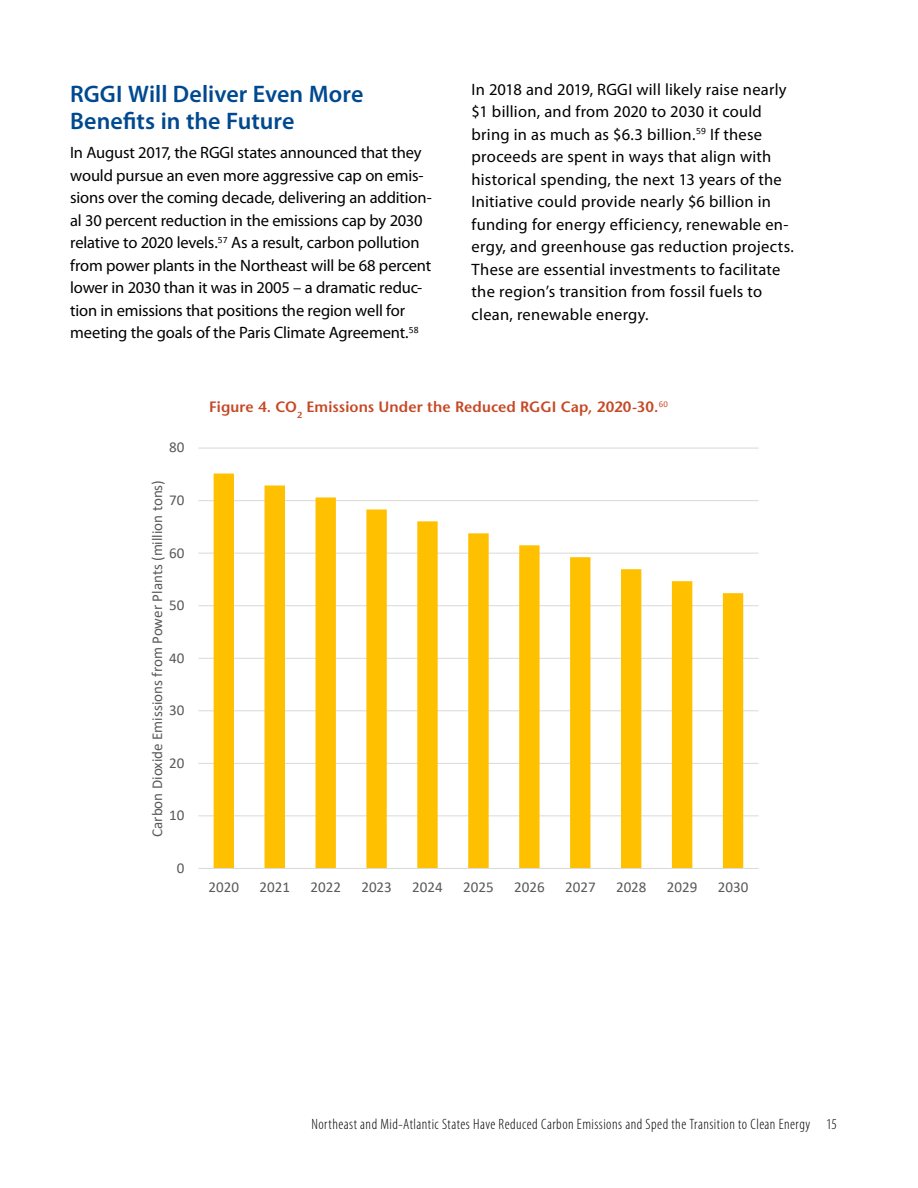
<style>
.page{position:relative;width:918px;height:1188px;background:#fff}
.page>*{position:absolute;margin:0;border:0;box-sizing:border-box;transform-origin:0 0}
.t1{font:600 24px/27px "Myriad Pro";letter-spacing:.005em;color:#004990}
.t2{font:16.5px/22.5px "Myriad Pro";color:#000}
.t3{font:15px "Calibri";color:#595959}
.t4{font:300 condensed 15px "Myriad Pro";letter-spacing:.03em;color:#000}
.t5{font:600 15px "Stone Sans";letter-spacing:.005em;color:#c54a26}
</style>
<div class="page">
<hr style="left:198px;top:816px;width:561px;height:1px;background:#d9d9d9">
<hr style="left:198px;top:763px;width:561px;height:1px;background:#d9d9d9">
<hr style="left:198px;top:710px;width:561px;height:1px;background:#d9d9d9">
<hr style="left:198px;top:658px;width:561px;height:1px;background:#d9d9d9">
<hr style="left:198px;top:605px;width:561px;height:1px;background:#d9d9d9">
<hr style="left:198px;top:553px;width:561px;height:1px;background:#d9d9d9">
<hr style="left:198px;top:500px;width:561px;height:1px;background:#d9d9d9">
<hr style="left:198px;top:448px;width:561px;height:1px;background:#d9d9d9">
<svg style="left:214px;top:474px;width:529px;height:394px"></svg>
<hr style="left:198px;top:868px;width:561px;height:1px;background:#d9d9d9">
<h1 class="t1" style="left:70px;top:80px;width:295px">RGGI Will Deliver Even More<br>Benefits in the Future</h1>
<p class="t2" style="left:70px;top:141px;width:363px">In August 2017, the RGGI states announced that they would pursue an even more aggressive cap on emis&shy;sions over the coming decade, delivering an addition&shy;al 30 percent reduction in the emissions cap by 2030 relative to 2020 levels.<sup>57</sup> As a result, carbon pollution from power plants in the Northeast will be 68 percent lower in 2030 than it was in 2005 – a dramatic reduc&shy;tion in emissions that positions the region well for meeting the goals of the Paris Climate Agreement.<sup>58</sup></p>
<p class="t2" style="left:472px;top:78px;width:324px">In 2018 and 2019, RGGI will likely raise nearly $1 billion, and from 2020 to 2030 it could bring in as much as $6.3 billion.<sup>59</sup> If these proceeds are spent in ways that align with historical spending, the next 13 years of the Initiative could provide nearly $6 billion in funding for energy efficiency, renewable en&shy;ergy, and greenhouse gas reduction projects.<br>These are essential investments to facilitate the region’s transition from fossil fuels to clean, renewable energy.</p>
<p class="t3" style="left:169px;top:437px;width:17px">80</p>
<p class="t3" style="left:147px;top:837px;width:358px;rotate:-90deg">Carbon Dioxide Emissions from Power Plants (million tons)</p>
<p class="t3" style="left:169px;top:490px;width:17px">70</p>
<p class="t3" style="left:169px;top:542px;width:17px">60</p>
<p class="t3" style="left:169px;top:595px;width:17px">50</p>
<p class="t3" style="left:169px;top:647px;width:17px">40</p>
<p class="t3" style="left:169px;top:700px;width:17px">30</p>
<p class="t3" style="left:169px;top:752px;width:17px">20</p>
<p class="t3" style="left:169px;top:805px;width:17px">10</p>
<p class="t3" style="left:177px;top:857px;width:9px">0</p>
<p class="t5" style="left:209px;top:398px;width:460px">Figure 4. CO<sub>2</sub> Emissions Under the Reduced RGGI Cap, 2020-30.<sup>60</sup></p>
<p class="t3" style="left:209px;top:877px;width:32px">2020</p>
<p class="t3" style="left:260px;top:877px;width:32px">2021</p>
<p class="t3" style="left:310px;top:877px;width:32px">2022</p>
<p class="t3" style="left:361px;top:877px;width:32px">2023</p>
<p class="t3" style="left:412px;top:877px;width:32px">2024</p>
<p class="t3" style="left:463px;top:877px;width:32px">2025</p>
<p class="t3" style="left:514px;top:877px;width:32px">2026</p>
<p class="t3" style="left:565px;top:877px;width:32px">2027</p>
<p class="t3" style="left:616px;top:877px;width:32px">2028</p>
<p class="t3" style="left:667px;top:877px;width:32px">2029</p>
<p class="t3" style="left:718px;top:877px;width:32px">2030</p>
<p class="t4" style="left:311px;top:1116px;width:527px">Northeast and Mid-Atlantic States Have Reduced Carbon Emissions and Sped the Transition to Clean Energy 15</p>
</div>
